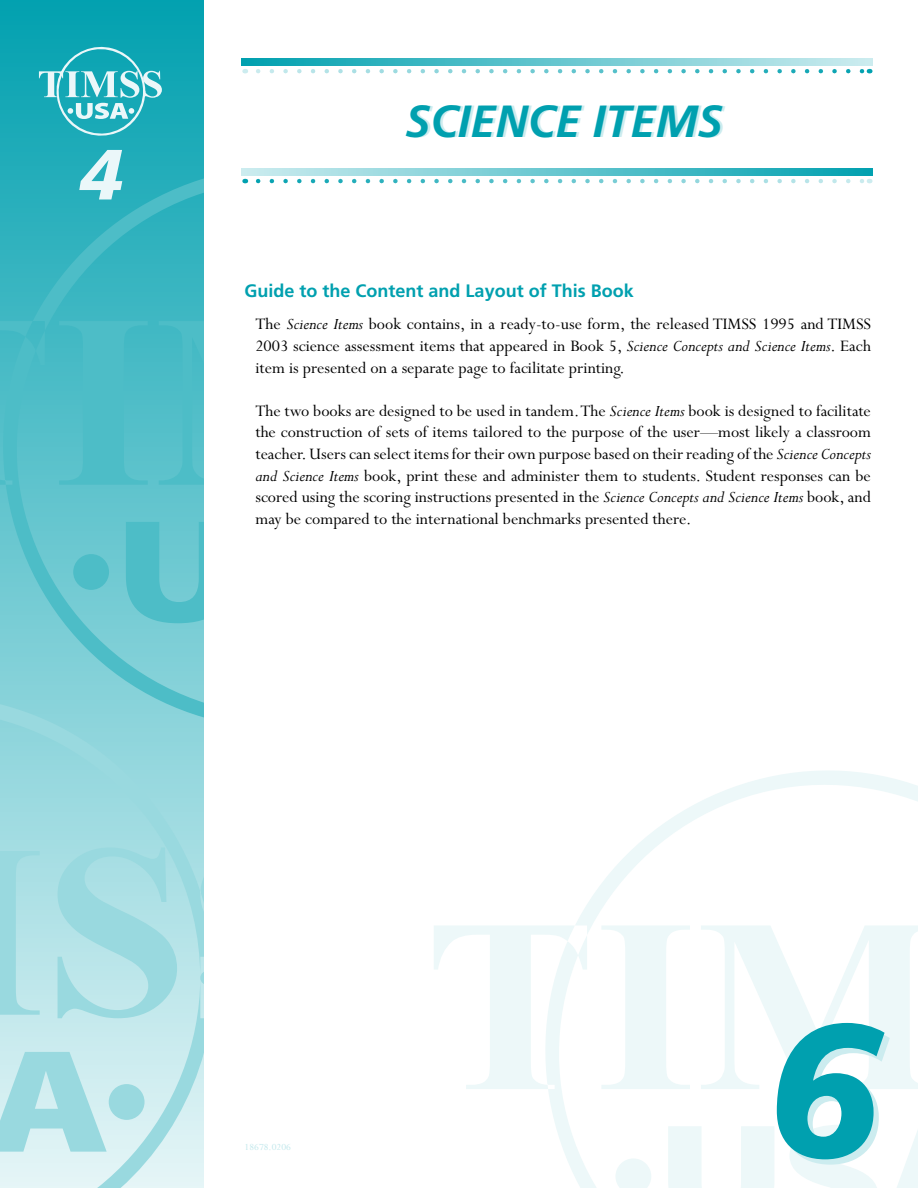
<style>
.page{position:relative;width:918px;height:1188px;background:#fff}
.page>*{position:absolute;margin:0;border:0;box-sizing:border-box;transform-origin:0 0}
.t1{font:italic 900 189px "Frutiger";color:#00a0af}
.t2{font:italic 900 70.95px "Frutiger";color:#ebf7f9}
.t3{font:italic 700 45px "Frutiger";color:#00a0af}
.t4{font:18px/21.6px "Perpetua";color:#000;text-align:justify}
.t5{font:700 18px "Frutiger";color:#00a0af}
.t6{font:10.5px "Perpetua";color:#bfe7eb}
.s1{font-style:italic}
</style>
<div class="page">
<svg style="left:434px;top:771px;width:484px;height:417px"></svg>
<svg style="left:0;top:0;width:204px;height:142px;background:#0ca4b3"></svg>
<svg style="left:39px;top:43px;width:123px;height:97px;background:#3eb7c2"></svg>
<svg style="left:0;top:142px;width:204px;height:530px;background:#4dbcc7"></svg>
<svg style="left:0;top:672px;width:204px;height:516px;background:#a9dfe4"></svg>
<svg style="left:241px;top:169px;width:631px;height:6px;background:#67c6cf"></svg>
<svg style="left:258px;top:179px;width:604px;height:4px"></svg>
<svg style="left:241px;top:59px;width:631px;height:6px;background:#66c6cf"></svg>
<svg style="left:258px;top:69px;width:604px;height:4px"></svg>
<h2 class="t2" style="left:80px;top:132px;width:45px">4</h2>
<h3 class="t3" style="left:405px;top:95px;width:319px">SCIENCE ITEMS</h3>
<p class="t5" style="left:245px;top:280px;width:391px">Guide to the Content and Layout of This Book</p>
<p class="t4" style="left:255px;top:314px;width:617px">The <span class="s1">Science Items</span> book contains, in a ready-to-use form, the released TIMSS 1995 and TIMSS 2003 science assessment items that appeared in Book 5, <span class="s1">Science Concepts and Science Items</span>. Each item is presented on a separate page to facilitate printing.</p>
<p class="t4" style="left:255px;top:400px;width:617px">The two books are designed to be used in tandem. The <span class="s1">Science Items</span> book is designed to facilitate the construction of sets of items tailored to the purpose of the user—most likely a classroom teacher. Users can select items for their own purpose based on their reading of the <span class="s1">Science Concepts and Science Items</span> book, print these and administer them to students. Student responses can be scored using the scoring instructions presented in the <span class="s1">Science Concepts and Science Items</span> book, and may be compared to the international benchmarks presented there.</p>
<p class="t6" style="left:245px;top:1141px;width:48px">18678.0206</p>
<h1 class="t1" style="left:765px;top:978px;width:117px">6</h1>
</div>
